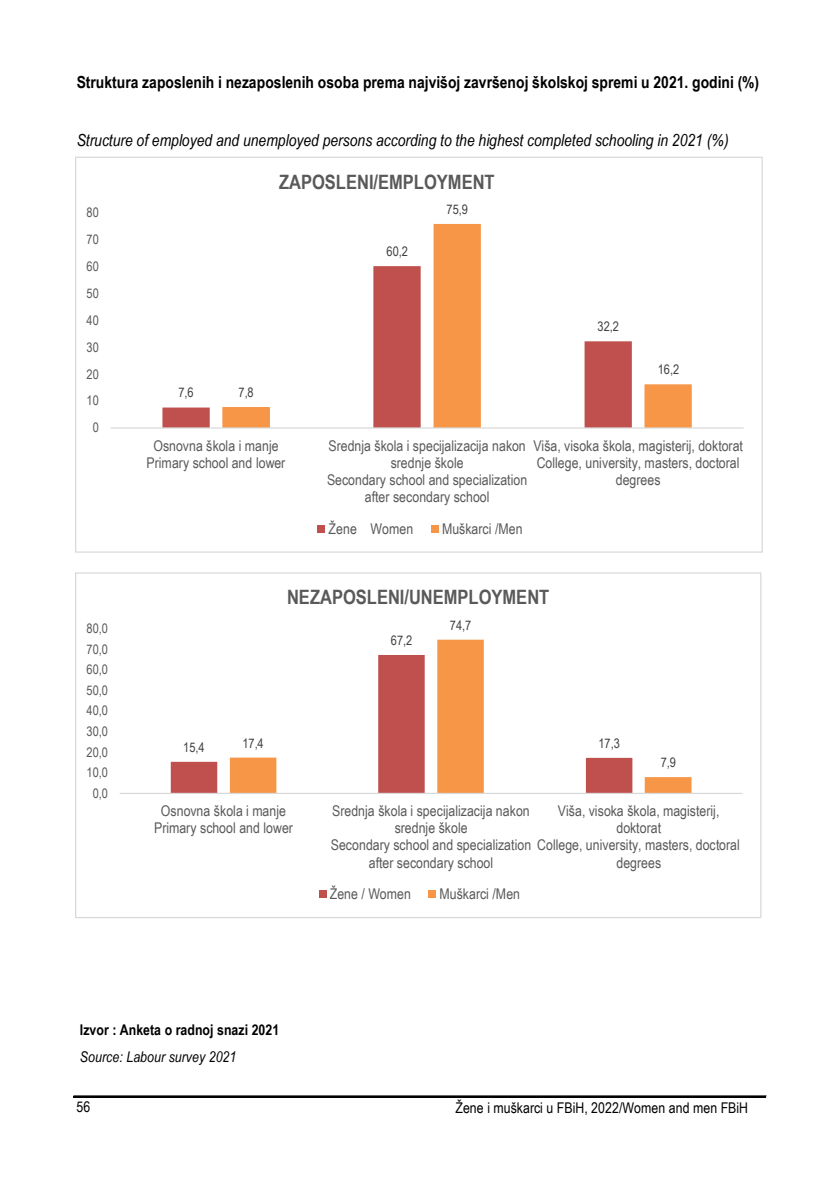
<style>
.page{position:relative;width:840px;height:1191px;background:#fff}
.page>*{position:absolute;margin:0;border:0;box-sizing:border-box;transform-origin:0 0}
.t1{font:700 19.8px "Arial Narrow";color:#595959}
.t2{font:700 16.6px "Arial Narrow";letter-spacing:.005em;color:#000}
.t3{font:italic 16.6px "Arial Narrow";letter-spacing:.005em;color:#000}
.t4{font:14.8px/17px "Arial Narrow";color:#595959;text-align:center}
.t5{font:700 14.8px/26.4px "Arial Narrow";color:#000}
.t6{font:14.8px "Arial Narrow";letter-spacing:.005em;color:#000}
.t7{font:13.2px "Arial Narrow";letter-spacing:.005em;color:#595959}
.t8{font:13.2px "Arial Narrow";letter-spacing:.005em;color:#404040}
.s1{font-weight:400;font-style:italic}
</style>
<div class="page">
<hr style="left:74px;top:1095px;width:691px;height:2px;background:#000">
<svg style="left:162px;top:407px;width:48px;height:20px"></svg>
<svg style="left:222px;top:224px;width:469px;height:203px"></svg>
<hr style="left:110px;top:427px;width:633px;height:1px;background:#d9d9d9">
<div style="left:317px;top:525px;width:8px;height:8px;background:#c0504d"></div>
<div style="left:431px;top:525px;width:7px;height:8px;background:#f79646"></div>
<svg style="left:171px;top:758px;width:59px;height:35px;fill:#c0504d"></svg>
<svg style="left:230px;top:639px;width:461px;height:154px"></svg>
<hr style="left:120px;top:793px;width:622px;height:1px;background:#d9d9d9">
<div style="left:318px;top:890px;width:8px;height:8px;background:#c0504d"></div>
<div style="left:428px;top:890px;width:8px;height:8px;background:#f79646"></div>
<p class="t2" style="left:77px;top:69px;width:683px">Struktura zaposlenih i nezaposlenih osoba prema najvišoj završenoj školskoj spremi u 2021. godini (%)</p>
<p class="t3" style="left:77px;top:129px;width:653px">Structure of employed and unemployed persons according to the highest completed schooling in 2021 (%)</p>
<p class="t7" style="left:87px;top:203px;width:14px">80</p>
<p class="t7" style="left:87px;top:230px;width:14px">70</p>
<p class="t7" style="left:87px;top:257px;width:14px">60</p>
<p class="t7" style="left:87px;top:283px;width:14px">50</p>
<p class="t7" style="left:87px;top:310px;width:14px">40</p>
<p class="t7" style="left:87px;top:337px;width:14px">30</p>
<p class="t7" style="left:87px;top:364px;width:14px">20</p>
<p class="t7" style="left:87px;top:391px;width:14px">10</p>
<p class="t7" style="left:93px;top:418px;width:8px">0</p>
<p class="t7" style="left:87px;top:619px;width:23px">80,0</p>
<p class="t7" style="left:87px;top:639px;width:23px">70,0</p>
<p class="t7" style="left:87px;top:660px;width:23px">60,0</p>
<p class="t7" style="left:87px;top:680px;width:23px">50,0</p>
<p class="t7" style="left:87px;top:701px;width:23px">40,0</p>
<p class="t7" style="left:87px;top:721px;width:23px">30,0</p>
<p class="t7" style="left:87px;top:742px;width:23px">20,0</p>
<p class="t7" style="left:87px;top:763px;width:23px">10,0</p>
<p class="t7" style="left:93px;top:783px;width:17px">0,0</p>
<p class="t1" style="left:279px;top:167px;width:217px">ZAPOSLENI/EMPLOYMENT</p>
<p class="t8" style="left:178px;top:383px;width:17px">7,6</p>
<p class="t8" style="left:238px;top:382px;width:17px">7,8</p>
<p class="t8" style="left:386px;top:242px;width:23px">60,2</p>
<p class="t8" style="left:446px;top:199px;width:23px">75,9</p>
<p class="t8" style="left:597px;top:317px;width:23px">32,2</p>
<p class="t8" style="left:657px;top:360px;width:23px">16,2</p>
<p class="t4" style="left:146px;top:436px;width:140px">Osnovna škola i manje<br>Primary school and lower</p>
<p class="t4" style="left:327px;top:436px;width:202px">Srednja škola i specijalizacija nakon srednje škole<br>Secondary school and specialization after secondary school</p>
<p class="t4" style="left:533px;top:436px;width:211px">Viša, visoka škola, magisterij, doktorat<br>College, university, masters, doctoral degrees</p>
<p class="t4" style="left:328px;top:519px;width:86px">Žene Women</p>
<p class="t4" style="left:442px;top:519px;width:82px">Muškarci /Men</p>
<p class="t1" style="left:287px;top:582px;width:263px">NEZAPOSLENI/UNEMPLOYMENT</p>
<p class="t8" style="left:183px;top:737px;width:23px">15,4</p>
<p class="t8" style="left:390px;top:631px;width:23px">67,2</p>
<p class="t8" style="left:449px;top:615px;width:23px">74,7</p>
<p class="t8" style="left:242px;top:733px;width:23px">17,4</p>
<p class="t8" style="left:598px;top:733px;width:23px">17,3</p>
<p class="t8" style="left:660px;top:753px;width:17px">7,9</p>
<p class="t4" style="left:154px;top:802px;width:140px">Osnovna škola i manje<br>Primary school and lower</p>
<p class="t4" style="left:332px;top:802px;width:199px">Srednja škola i specijalizacija nakon</p>
<p class="t4" style="left:557px;top:802px;width:163px">Viša, visoka škola, magisterij, doktorat</p>
<p class="t4" style="left:616px;top:853px;width:46px">degrees</p>
<p class="t4" style="left:394px;top:819px;width:74px">srednje škole</p>
<p class="t4" style="left:331px;top:836px;width:410px">Secondary school and specialization College, university, masters, doctoral</p>
<p class="t4" style="left:368px;top:853px;width:126px">after secondary school</p>
<p class="t4" style="left:329px;top:885px;width:83px">Žene / Women</p>
<p class="t4" style="left:439px;top:885px;width:82px">Muškarci /Men</p>
<p class="t5" style="left:80px;top:1016px;width:201px">Izvor : Anketa o radnoj snazi 2021<br><span class="s1">Source: Labour survey 2021</span></p>
<p class="t6" style="left:76px;top:1096px;width:15px">56</p>
<p class="t6" style="left:455px;top:1096px;width:294px">Žene i muškarci u FBiH, 2022/Women and men FBiH</p>
</div>
